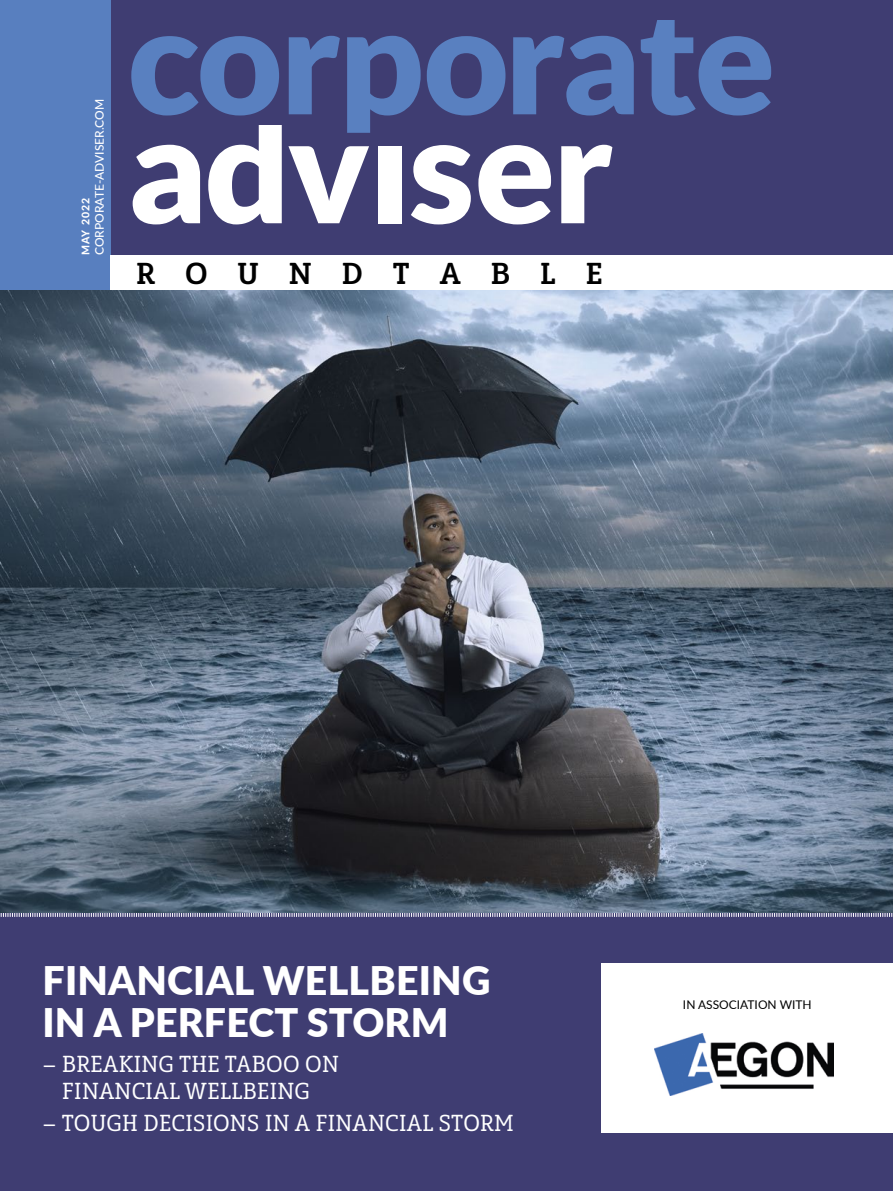
<style>
.page{position:relative;width:893px;height:1191px;background:#fff}
.page>*{position:absolute;margin:0;border:0;box-sizing:border-box;transform-origin:0 0}
.t1{font:900 39.3px/41.5px "Lato";letter-spacing:.005em;color:#fff}
.t2{font:29.4px "Solitas Slab Nor Med";letter-spacing:1em;color:#000}
.t3{font:22.5px/27px "Solitas Slab Nor Boo";letter-spacing:.015em;color:#fff;text-align:center}
.t4{font:500 12px "Lato";color:#fff}
.t5{font:12px "Lato";color:#000}
.t6{font:800 10.5px "Lato";letter-spacing:.1em;color:#fff}
</style>
<div class="page">
<div style="left:0;top:912px;width:893px;height:279px;background:#3f3d72"></div>
<svg style="left:0;top:912px;width:893px;height:5px"></svg>
<div style="left:0;top:0;width:893px;height:290px;background:#3f3d72"></div>
<svg style="left:131px;top:36px;width:148px;height:79px"></svg>
<svg style="left:289px;top:36px;width:51px;height:78px"></svg>
<svg style="left:347px;top:36px;width:74px;height:97px"></svg>
<svg style="left:427px;top:36px;width:78px;height:79px"></svg>
<svg style="left:513px;top:36px;width:121px;height:79px"></svg>
<svg style="left:641px;top:20px;width:130px;height:95px"></svg>
<svg style="left:133px;top:145px;width:67px;height:79px"></svg>
<svg style="left:208px;top:125px;width:74px;height:99px"></svg>
<svg style="left:288px;top:146px;width:81px;height:77px"></svg>
<div style="left:378px;top:146px;width:23px;height:77px;background:#fff"></div>
<svg style="left:411px;top:145px;width:60px;height:79px"></svg>
<svg style="left:478px;top:145px;width:73px;height:79px"></svg>
<svg style="left:561px;top:145px;width:51px;height:78px"></svg>
<div style="left:0;top:0;width:111px;height:290px;background:#587fbf"></div>
<div style="left:111px;top:255px;width:782px;height:35px;background:#fff"></div>
<div style="left:602px;top:963px;width:291px;height:169px;background:#fff"></div>
<img style="left:655px;top:1033px;width:178px;height:63px">
<img style="left:0;top:290px;width:893px;height:622px">
<p class="t4" style="left:91px;top:255px;width:158px;rotate:-90deg">CORPORATE-ADVISER.COM</p>
<p class="t6" style="left:78px;top:255px;width:59px;rotate:-90deg">MAY 2022</p>
<h2 class="t2" style="left:136px;top:255px;width:468px">ROUNDTABLE</h2>
<h1 class="t1" style="left:43px;top:958px;width:449px">FINANCIAL WELLBEING<br>IN A PERFECT STORM</h1>
<p class="t3" style="left:43px;top:1051px;width:298px">– BREAKING THE TABOO ON<br>FINANCIAL WELLBEING</p>
<p class="t3" style="left:43px;top:1110px;width:473px">– TOUGH DECISIONS IN A FINANCIAL STORM</p>
<p class="t5" style="left:683px;top:996px;width:130px">IN ASSOCIATION WITH</p>
</div>
